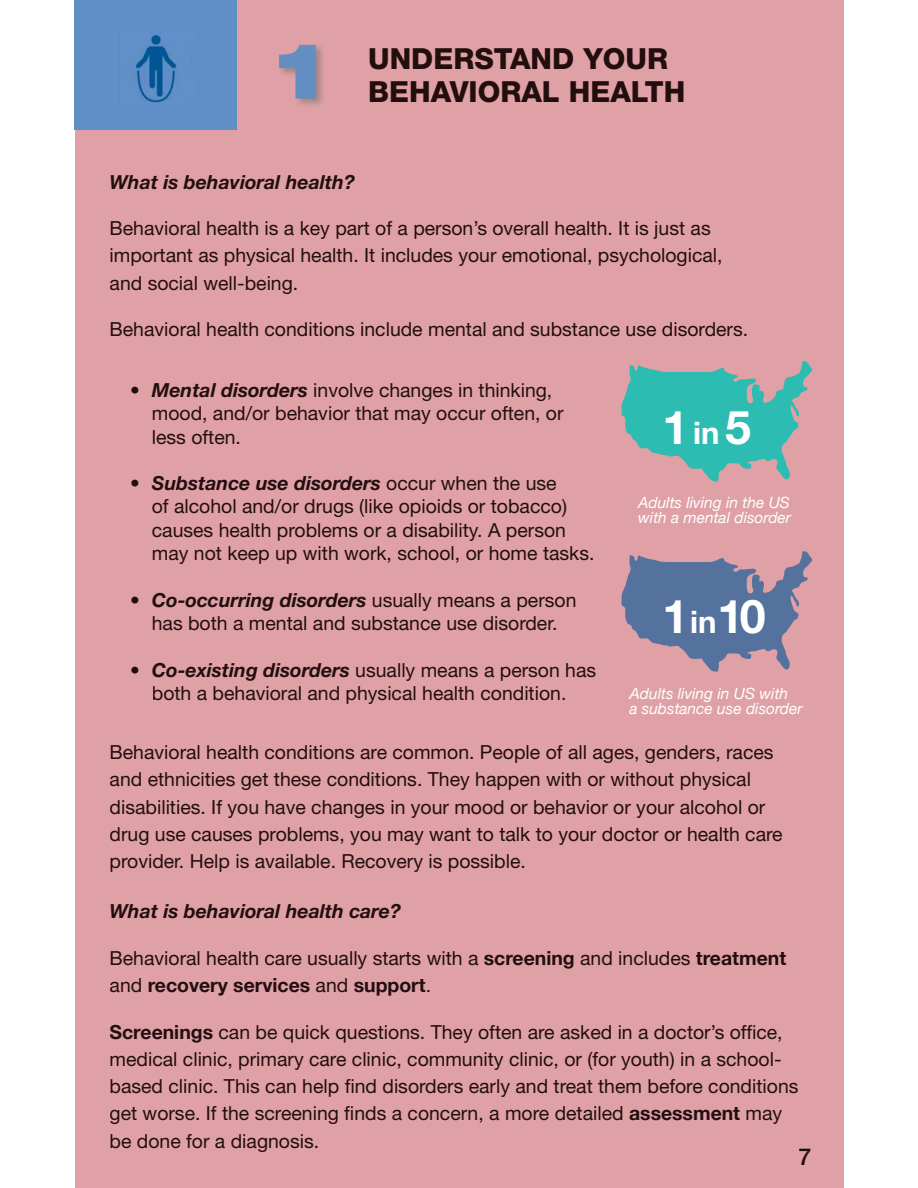
<style>
.page{position:relative;width:918px;height:1188px;background:#fff}
.page>*{position:absolute;margin:0;border:0;box-sizing:border-box;transform-origin:0 0}
.t1{font:900 expanded 77.25px "Helvetica Neue LT Std";color:#638ec1}
.t2{font:700 46.65px "Helvetica Neue LT Std";color:#fff}
.t3{font:800 29.1px/33px "Helvetica Neue LT Std";color:#230e0f}
.t4{font:500 23.25px "Helvetica Neue LT Std";color:#230e0f}
.t5{font:19.35px/27.2px "Helvetica Neue LT Std";color:#230e0f}
.t6{font:italic 700 19.35px "Helvetica Neue LT Std";color:#230e0f}
.t7{font:700 19.35px "Helvetica Neue";color:#230e0f}
.t8{font:italic 15.6px/14.7px "Helvetica Neue";color:#fff}
.s1{font-weight:700;font-style:italic}
.s2{font-size:31.05px}
.s3{font-family:"Helvetica Neue";font-weight:700}
.s4{font-family:"Helvetica Neue LT Std";font-weight:400}
</style>
<div class="page">
<div style="left:75px;top:0;width:768px;height:1188px;background:#dfa1a5"></div>
<img style="left:280px;top:46px;width:43px;height:59px">
<div style="left:75px;top:0;width:162px;height:130px;background:#608fc6"></div>
<img style="left:135px;top:34px;width:42px;height:69px">
<svg style="left:621px;top:361px;width:192px;height:121px"></svg>
<svg style="left:621px;top:551px;width:192px;height:121px"></svg>
<h1 class="t1" style="left:274px;top:27px;width:53px">1</h1>
<h3 class="t3" style="left:368px;top:44px;width:319px">UNDERSTAND YOUR<br>BEHAVIORAL HEALTH</h3>
<p class="t6" style="left:110px;top:175px;width:247px">What is behavioral health?</p>
<p class="t5" style="left:110px;top:216px;width:615px">Behavioral health is a key part of a person’s overall health. It is just as important as physical health. It includes your emotional, psychological, and social well-being.</p>
<p class="t5" style="left:110px;top:317px;width:640px">Behavioral health conditions include mental and substance use disorders.</p>
<p class="t5" style="left:152px;top:380px;width:413px;line-height:23.2px;text-indent:-22px"><span class="s1">• Mental disorders</span> involve changes in thinking, mood, and/or behavior that may occur often, or less often.</p>
<p class="t5" style="left:152px;top:473px;width:444px;line-height:23.2px;text-indent:-22px"><span class="s1">• Substance use disorders</span> occur when the use<br>of alcohol and/or drugs (like opioids or tobacco) causes health problems or a disability. A person may not keep up with work, school, or home tasks.</p>
<p class="t5" style="left:130px;top:590px;width:448px;line-height:23.2px;text-align:center"><span class="s1">• Co-occurring disorders</span> usually means a person has both a mental and substance use disorder.</p>
<p class="t5" style="left:130px;top:660px;width:468px;line-height:23.2px;text-align:center"><span class="s1">• Co-existing disorders</span> usually means a person has both a behavioral and physical health condition.</p>
<h2 class="t2" style="left:663px;top:410px;width:90px">1 <span class="s2">in</span> 5</h2>
<p class="t8" style="left:638px;top:495px;width:155px">Adults living in the US with a mental disorder</p>
<h2 class="t2" style="left:663px;top:600px;width:105px">1 <span class="s2">in</span>10</h2>
<p class="t8" style="left:630px;top:686px;width:175px">Adults living in US with<br>a substance use disorder</p>
<p class="t5" style="left:110px;top:740px;width:675px">Behavioral health conditions are common. People of all ages, genders, races and ethnicities get these conditions. They happen with or without physical disabilities. If you have changes in your mood or behavior or your alcohol or drug use causes problems, you may want to talk to your doctor or health care provider. Help is available. Recovery is possible.</p>
<p class="t6" style="left:110px;top:905px;width:293px">What is behavioral health care?</p>
<p class="t5" style="left:110px;top:946px;width:678px">Behavioral health care usually starts with a <span class="s3">screening</span> and includes <span class="s3">treatment</span></p>
<p class="t7" style="left:110px;top:973px;width:323px"><span class="s4">and</span> recovery services <span class="s4">and</span> support<span class="s4">.</span></p>
<p class="t5" style="left:110px;top:1020px;width:690px"><span class="s3">Screenings</span> can be quick questions. They often are asked in a doctor’s office, medical clinic, primary care clinic, community clinic, or (for youth) in a school&shy;based clinic. This can help find disorders early and treat them before conditions get worse. If the screening finds a concern, a more detailed <span class="s3">assessment</span> may be done for a diagnosis.</p>
<p class="t4" style="left:799px;top:1148px;width:14px">7</p>
</div>
